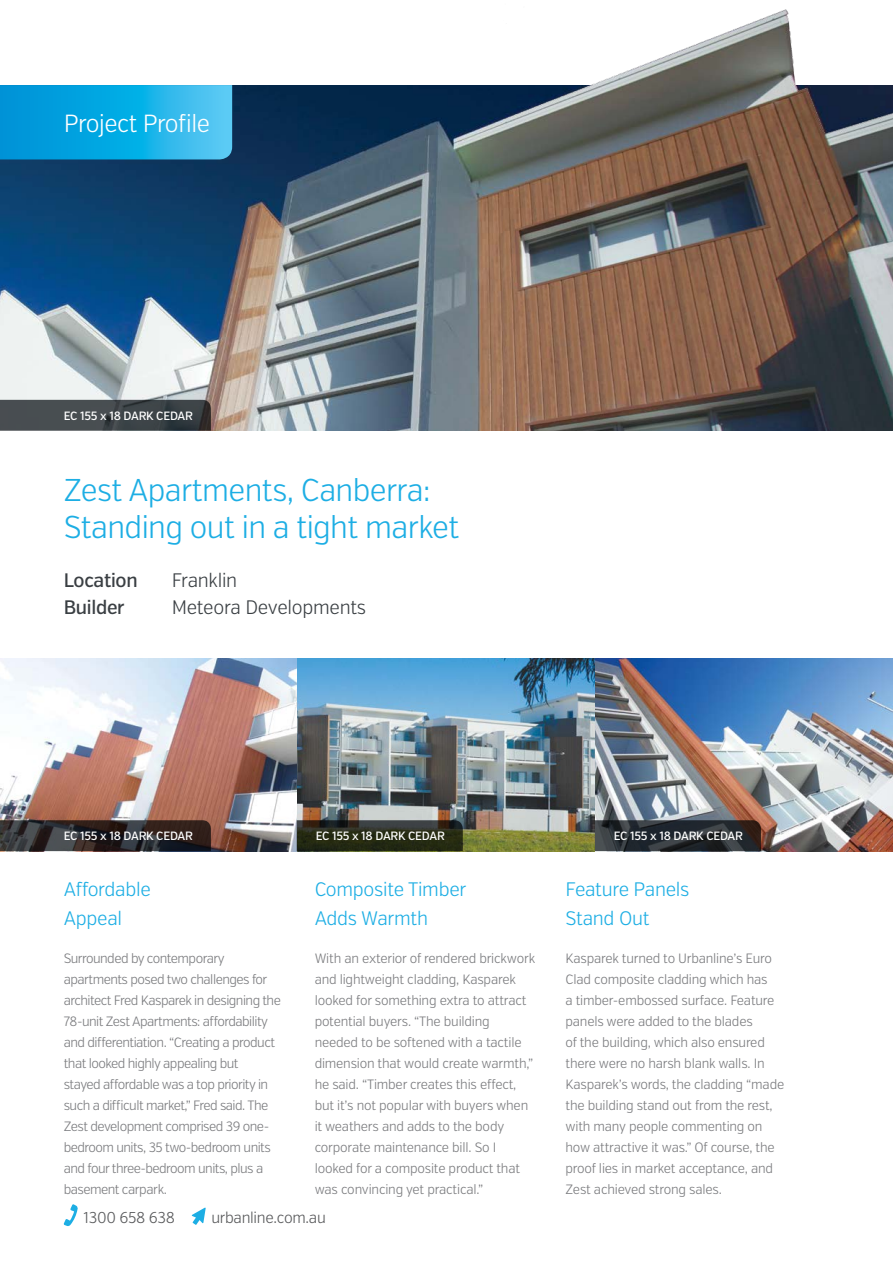
<style>
.page{position:relative;width:893px;height:1263px;background:#fff}
.page>*{position:absolute;margin:0;border:0;box-sizing:border-box;transform-origin:0 0}
.t1{font:300 31.5px/37.8px "Verb Cond";letter-spacing:-.02em;color:#1daee4}
.t2{font:300 24.75px "Verb Cond";letter-spacing:-.02em;color:#fff}
.t3{font:300 19.5px/28.5px "Verb Cond";letter-spacing:-.015em;color:#1daee4}
.t4{font:300 19.5px "Verb Cond";letter-spacing:-.015em;color:#3a3f43}
.t5{font:500 19.5px "Verb Cond";letter-spacing:-.015em;color:#3a3f43}
.t6{font:300 15.6px "Verb Cond";letter-spacing:-.02em;color:#58595b}
.t7{font:300 13.5px/21px "Verb Cond";letter-spacing:-.015em;color:#797a7d}
.t8{font:300 13.5px/21px "Verb Cond";letter-spacing:-.04em;color:#797a7d}
.t9{font:500 12px "Verb Cond";letter-spacing:-.02em;color:#fff}
</style>
<div class="page">
<svg style="left:64px;top:1204px;width:14px;height:22px"></svg>
<svg style="left:192px;top:1207px;width:14px;height:18px"></svg>
<img style="left:0;top:85px;width:504px;height:346px">
<img style="left:595px;top:658px;width:298px;height:193px">
<img style="left:297px;top:658px;width:298px;height:193px">
<img style="left:0;top:658px;width:297px;height:193px">
<svg style="left:0;top:85px;width:232px;height:74px;background:#16abe4"></svg>
<svg style="left:0;top:400px;width:211px;height:31px;background:#41474b"></svg>
<svg style="left:0;top:820px;width:211px;height:31px;background:#302b2c"></svg>
<svg style="left:297px;top:820px;width:166px;height:31px;background:#292d1c"></svg>
<svg style="left:595px;top:820px;width:166px;height:31px;background:#2a2e32"></svg>
<img style="left:504px;top:9px;width:389px;height:422px">
<h2 class="t2" style="left:64px;top:109px;width:148px">Project Profile</h2>
<p class="t9" style="left:64px;top:409px;width:131px">EC 155 x 18 DARK CEDAR</p>
<h1 class="t1" style="left:64px;top:471px;width:397px">Zest Apartments, Canberra:<br>Standing out in a tight market</h1>
<h3 class="t5" style="left:64px;top:568px;width:75px">Location</h3>
<h3 class="t4" style="left:172px;top:568px;width:67px">Franklin</h3>
<h3 class="t5" style="left:64px;top:595px;width:62px">Builder</h3>
<h3 class="t4" style="left:172px;top:595px;width:196px">Meteora Developments</h3>
<p class="t9" style="left:64px;top:829px;width:131px">EC 155 x 18 DARK CEDAR</p>
<p class="t9" style="left:316px;top:829px;width:131px">EC 155 x 18 DARK CEDAR</p>
<p class="t9" style="left:614px;top:829px;width:131px">EC 155 x 18 DARK CEDAR</p>
<h3 class="t3" style="left:64px;top:875px;width:89px">Affordable<br>Appeal</h3>
<p class="t8" style="left:64px;top:948px;width:219px">Surrounded by contemporary apartments posed two challenges for architect Fred Kasparek in designing the 78-unit Zest Apartments: affordability and differentiation. “Creating a product that looked highly appealing but<br>stayed affordable was a top priority in such a difficult market,” Fred said. The Zest development comprised 39 one&shy;bedroom units, 35 two-bedroom units and four three-bedroom units, plus a basement carpark.</p>
<h3 class="t3" style="left:315px;top:875px;width:153px">Composite Timber<br>Adds Warmth</h3>
<p class="t7" style="left:315px;top:948px;width:222px">With an exterior of rendered brickwork and lightweight cladding, Kasparek looked for something extra to attract potential buyers. “The building needed to be softened with a tactile dimension that would create warmth,” he said. “Timber creates this effect, but it’s not popular with buyers when it weathers and adds to the body corporate maintenance bill. So I looked for a composite product that was convincing yet practical.”</p>
<p class="t6" style="left:84px;top:1208px;width:93px">1300 658 638</p>
<p class="t6" style="left:211px;top:1208px;width:116px">urbanline.com.au</p>
<h3 class="t3" style="left:566px;top:875px;width:125px">Feature Panels<br>Stand Out</h3>
<p class="t7" style="left:566px;top:948px;width:220px">Kasparek turned to Urbanline’s Euro Clad composite cladding which has<br>a timber-embossed surface. Feature panels were added to the blades<br>of the building, which also ensured there were no harsh blank walls. In Kasparek’s words, the cladding “made the building stand out from the rest, with many people commenting on how attractive it was.” Of course, the proof lies in market acceptance, and Zest achieved strong sales.</p>
</div>
